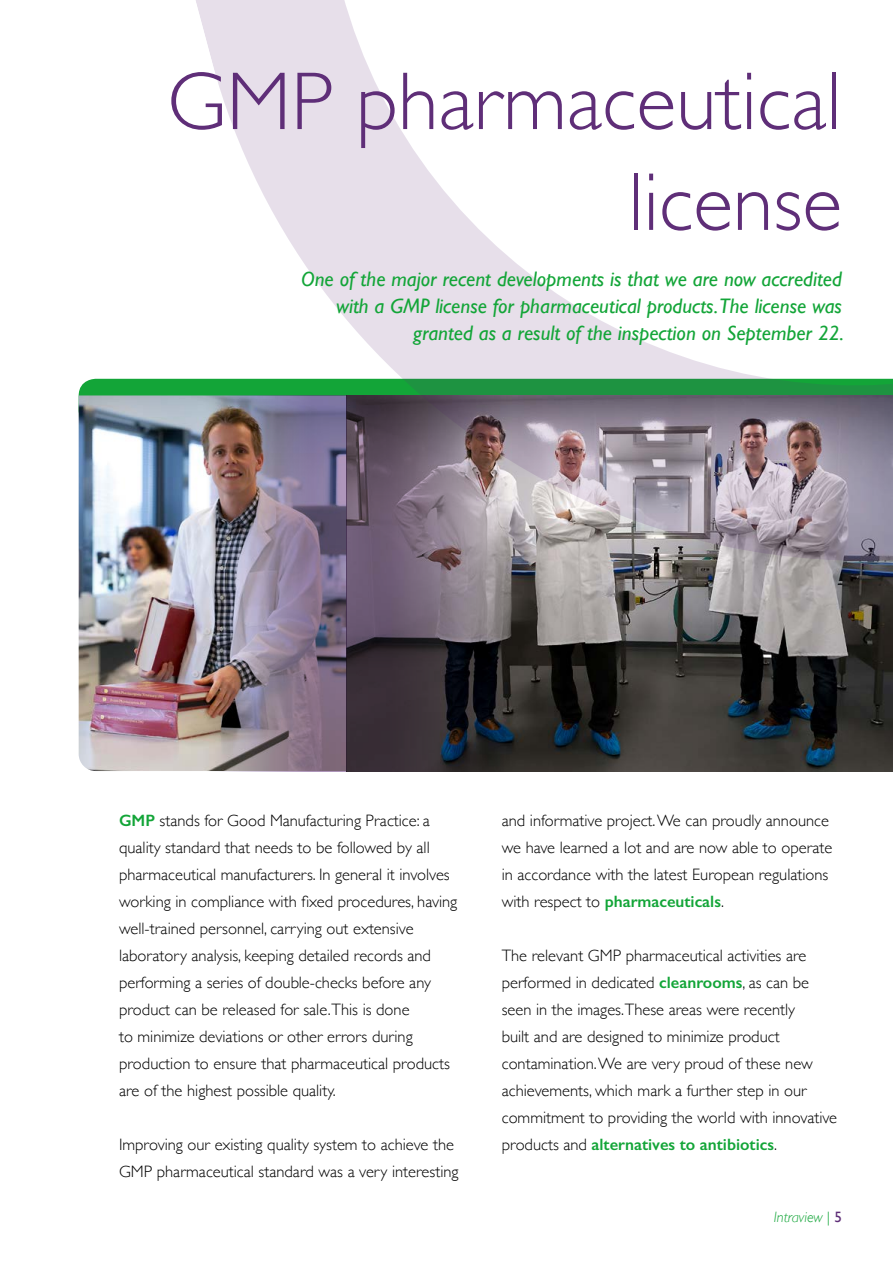
<style>
.page{position:relative;width:893px;height:1263px;background:#fff}
.page>*{position:absolute;margin:0;border:0;box-sizing:border-box;transform-origin:0 0}
.t1{font:300 82.5px/100.8px "Gill Sans";color:#5f2e78;text-align:right}
.t2{font:italic 21px/27px "Gill Sans";color:#13a538;text-align:right}
.t3{font:300 16.5px/27px "Gill Sans";color:#000}
.t4{font:italic 300 15px "Gill Sans";color:#13a538}
.s1{font-weight:600;color:#13a538}
.s2{font-style:normal}
.s3{font-weight:400;font-style:normal;color:#5f2e78}
</style>
<div class="page">
<div style="left:79px;top:379px;width:113px;height:16px;background:#13a538"></div>
<img style="left:79px;top:395px;width:814px;height:376px">
<svg style="left:192px;top:0;width:701px;height:613px"></svg>
<img style="left:212px;top:395px;width:134px;height:376px">
<svg style="left:346px;top:395px;width:164px;height:376px;background:#5e525d"></svg>
<h1 class="t1" style="left:167px;top:48px;width:676px">GMP pharmaceutical license</h1>
<p class="t2" style="left:301px;top:265px;width:544px">One of the major recent developments is that we are now accredited with a GMP license for pharmaceutical products.The license was granted as a result of the inspection on September 22.</p>
<p class="t3" style="left:119px;top:806px;width:340px"><span class="s1">GMP</span> stands for Good Manufacturing Practice: a quality standard that needs to be followed by all pharmaceutical manufacturers. In general it involves working in compliance with fixed procedures, having well-trained personnel, carrying out extensive laboratory analysis, keeping detailed records and performing a series of double-checks before any product can be released for sale.This is done<br>to minimize deviations or other errors during production to ensure that pharmaceutical products are of the highest possible quality.</p>
<p class="t3" style="left:119px;top:1130px;width:341px">Improving our existing quality system to achieve the<br>GMP pharmaceutical standard was a very interesting</p>
<p class="t3" style="left:502px;top:806px;width:332px">and informative project. We can proudly announce we have learned a lot and are now able to operate in accordance with the latest European regulations with respect to <span class="s1">pharmaceuticals</span>.</p>
<p class="t3" style="left:502px;top:941px;width:337px">The relevant GMP pharmaceutical activities are performed in dedicated <span class="s1">cleanrooms</span>, as can be seen in the images.These areas were recently<br>built and are designed to minimize product contamination. We are very proud of these new achievements, which mark a further step in our commitment to providing the world with innovative products and <span class="s1">alternatives to antibiotics</span>.</p>
<p class="t4" style="left:774px;top:1209px;width:70px">Intraview <span class="s2">|</span> <span class="s3">5</span></p>
</div>
